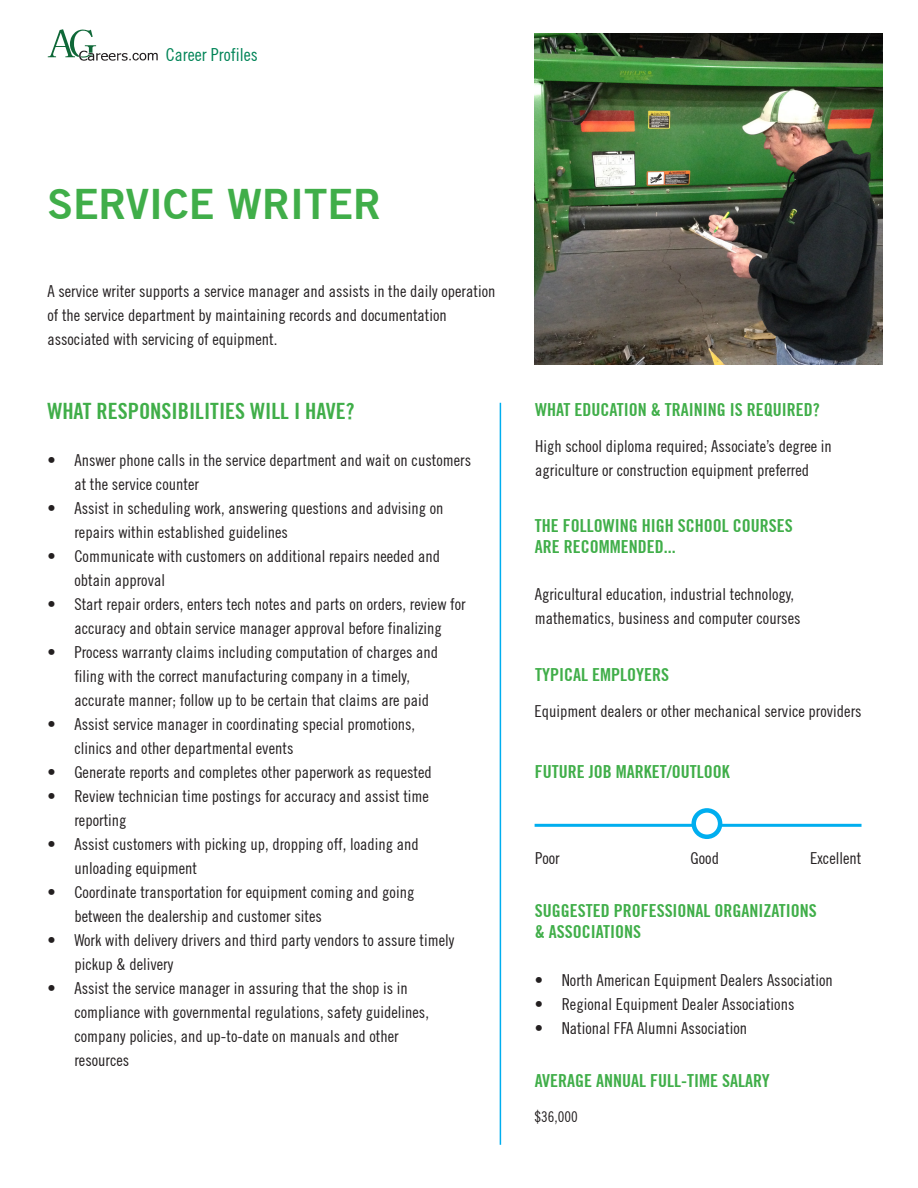
<style>
.page{position:relative;width:918px;height:1188px;background:#fff}
.page>*{position:absolute;margin:0;border:0;box-sizing:border-box;transform-origin:0 0}
.t1{font:700 42px "Trade Gothic No.2";color:#40ae49}
.t2{font:700 condensed 22.5px "Trade Gothic No.20";color:#40ae49}
.t3{font:700 condensed 18px/21.6px "Trade Gothic No.20";color:#40ae49}
.t4{font:condensed 18px "Trade Gothic No.18";color:#008457}
.t5{font:condensed 16.5px/24px "Trade Gothic No.18";color:#231f20}
.t6{font:condensed 15px "Trade Gothic No.18";color:#231f20}
</style>
<div class="page">
<img style="left:535px;top:33px;width:348px;height:331px">
<svg style="left:48px;top:29px;width:110px;height:32px"></svg>
<hr style="left:535px;top:824px;width:327px;height:3px;background:#00aeef">
<svg style="left:694px;top:810px;width:26px;height:27px"></svg>
<div style="left:691px;top:808px;width:31px;height:31px;border:4px solid #00aeef;border-radius:50%"></div>
<hr style="left:500px;top:403px;width:1px;height:742px;background:#00aeef">
<p class="t4" style="left:166px;top:44px;width:93px">Career Profiles</p>
<p class="t1" style="left:47px;top:178px;width:335px">SERVICE WRITER</p>
<p class="t5" style="left:47px;top:279px;width:450px">A service writer supports a service manager and assists in the daily operation of the service department by maintaining records and documentation</p>
<p class="t5" style="left:47px;top:327px;width:232px">associated with servicing of equipment.</p>
<p class="t2" style="left:47px;top:397px;width:309px">WHAT RESPONSIBILITIES WILL I HAVE?</p>
<p class="t3" style="left:535px;top:398px;width:286px">WHAT EDUCATION &amp; TRAINING IS REQUIRED?</p>
<p class="t5" style="left:535px;top:434px;width:298px">High school diploma required; Associate’s degree in agriculture or construction equipment preferred</p>
<p class="t3" style="left:535px;top:514px;width:259px">THE FOLLOWING HIGH SCHOOL COURSES</p>
<p class="t3" style="left:535px;top:536px;width:142px">ARE RECOMMENDED...</p>
<p class="t5" style="left:535px;top:582px;width:267px">Agricultural education, industrial technology, mathematics, business and computer courses</p>
<p class="t5" style="left:74px;top:448px;width:398px;text-indent:-27px">• Answer phone calls in the service department and wait on customers at the service counter</p>
<p class="t5" style="left:74px;top:496px;width:371px;text-indent:-27px">• Assist in scheduling work, answering questions and advising on repairs within established guidelines</p>
<p class="t5" style="left:74px;top:544px;width:367px;text-indent:-27px">• Communicate with customers on additional repairs needed and obtain approval</p>
<p class="t5" style="left:47px;top:592px;width:420px;text-align:center">• Start repair orders, enters tech notes and parts on orders, review for accuracy and obtain service manager approval before finalizing</p>
<p class="t5" style="left:74px;top:640px;width:365px;text-indent:-27px">• Process warranty claims including computation of charges and filing with the correct manufacturing company in a timely, accurate manner; follow up to be certain that claims are paid</p>
<p class="t5" style="left:74px;top:712px;width:342px;text-indent:-27px">• Assist service manager in coordinating special promotions, clinics and other departmental events</p>
<p class="t5" style="left:47px;top:760px;width:386px">• Generate reports and completes other paperwork as requested</p>
<p class="t5" style="left:74px;top:784px;width:356px;text-indent:-27px">• Review technician time postings for accuracy and assist time reporting</p>
<p class="t5" style="left:74px;top:832px;width:346px;text-indent:-27px">• Assist customers with picking up, dropping off, loading and unloading equipment</p>
<p class="t5" style="left:74px;top:880px;width:341px;text-indent:-27px">• Coordinate transportation for equipment coming and going between the dealership and customer sites</p>
<p class="t5" style="left:74px;top:928px;width:382px;text-indent:-27px">• Work with delivery drivers and third party vendors to assure timely pickup &amp; delivery</p>
<p class="t5" style="left:74px;top:976px;width:356px;text-indent:-27px">• Assist the service manager in assuring that the shop is in compliance with governmental regulations, safety guidelines, company policies, and up-to-date on manuals and other resources</p>
<p class="t3" style="left:535px;top:663px;width:135px">TYPICAL EMPLOYERS</p>
<p class="t5" style="left:535px;top:699px;width:329px">Equipment dealers or other mechanical service providers</p>
<p class="t3" style="left:535px;top:761px;width:196px">FUTURE JOB MARKET/OUTLOOK</p>
<p class="t5" style="left:535px;top:846px;width:26px">Poor</p>
<p class="t5" style="left:691px;top:846px;width:30px">Good</p>
<p class="t5" style="left:810px;top:846px;width:53px">Excellent</p>
<p class="t3" style="left:535px;top:900px;width:284px">SUGGESTED PROFESSIONAL ORGANIZATIONS &amp; ASSOCIATIONS</p>
<p class="t5" style="left:535px;top:968px;width:300px">• North American Equipment Dealers Association</p>
<p class="t5" style="left:535px;top:992px;width:261px">• Regional Equipment Dealer Associations</p>
<p class="t5" style="left:535px;top:1016px;width:214px">• National FFA Alumni Association</p>
<p class="t3" style="left:535px;top:1069px;width:236px">AVERAGE ANNUAL FULL-TIME SALARY</p>
<p class="t6" style="left:534px;top:1108px;width:45px">$36,000</p>
</div>
